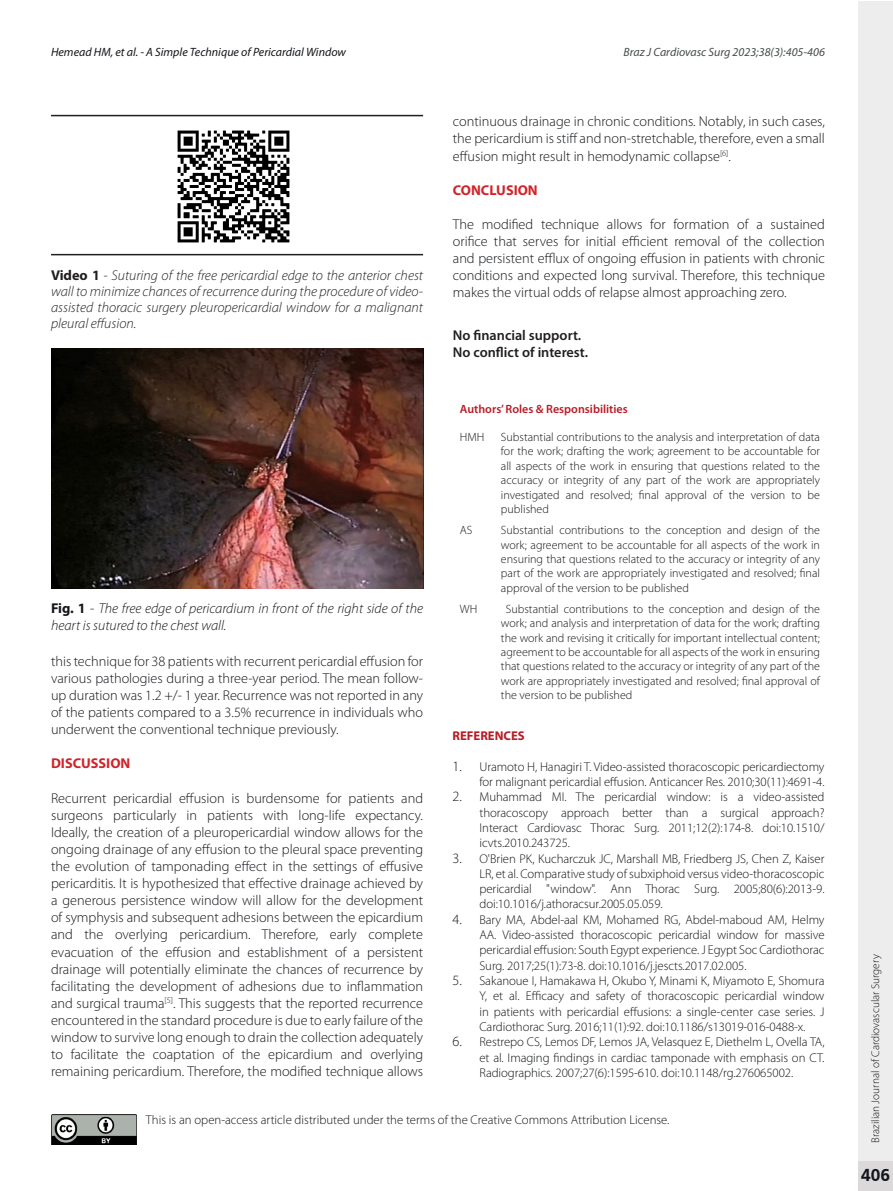
<style>
.page{position:relative;width:893px;height:1191px;background:#fff}
.page>*{position:absolute;margin:0;border:0;box-sizing:border-box;transform-origin:0 0}
.t1{font:700 18px "Frutiger";color:#13161a}
.Texto__s{font:300 14.25px/17.1px "Myriad Pro";color:#13161a;text-align:justify}
.t2{font:italic 300 14.25px/15.8px "Myriad Pro";color:#231f20;text-align:justify}
.Texto__s-2{font:italic 300 14.25px/17.1px "Myriad Pro";color:#13161a}
.Titulos_2{font:600 14.25px/17.1px "Myriad Pro";color:#231f20}
.Texto__s-3{font:700 14.25px "Myriad Pro";color:#d1232a}
.t3{font:300 12.75px/15.3px "Myriad Pro";letter-spacing:-.005em;color:#13161a;text-align:justify}
.Texto__s-4{font:700 12.75px "Myriad Pro";color:#b81c26}
.Autro{font:300 12px/14.4px "Myriad Pro";color:#13161a;text-align:justify}
.Texto__s-5{font:300 12px/14.4px "Myriad Pro";color:#13161a;text-align:justify}
.t4{font:italic 12px "Myriad Pro";color:#13161a}
.t5{font:italic 12px "Myriad Pro";color:#474b4c}
.t6{font:600 12px "Myriad Pro";color:#b81c26}
.t7{font:300 11.25px "Myriad Pro";color:#13161a}
.s1{font-weight:700;font-style:normal}
.s2{font-style:normal}
.s3{font-size:14.25px}
</style>
<div class="page">
<div style="left:858px;top:1px;width:35px;height:1189px;background:#ededed"></div>
<div style="left:858px;top:1161px;width:35px;height:30px;background:#dbd9da"></div>
<img style="left:177px;top:130px;width:113px;height:113px">
<hr style="left:51px;top:115px;width:372px;height:1px;background:#231f20">
<hr style="left:51px;top:254px;width:372px;height:1px;background:#231f20">
<img style="left:51px;top:1114px;width:85px;height:30px">
<img style="left:51px;top:349px;width:372px;height:239px">
<p class="t4" style="left:51px;top:44px;width:297px">Hemead HM, et al. - A Simple Technique of Pericardial Window</p>
<p class="t5" style="left:624px;top:44px;width:203px">Braz J Cardiovasc Surg 2023;38(3):405-406</p>
<p class="t2" style="left:51px;top:268px;width:374px"><span class="s1">Video 1</span> - Suturing of the free pericardial edge to the anterior chest wall to minimize chances of recurrence during the procedure of video&shy;assisted thoracic surgery pleuropericardial window for a malignant pleural effusion.</p>
<p class="Texto__s-2" style="left:51px;top:599px;width:374px"><span class="s1">Fig. 1</span> <span class="s2">-</span> The free edge of pericardium in front of the right side of the heart is sutured to the chest wall.</p>
<p class="Texto__s" style="left:51px;top:652px;width:374px">this technique for 38 patients with recurrent pericardial effusion for various pathologies during a three-year period. The mean follow&shy;up duration was 1.2 +/- 1 year. Recurrence was not reported in any of the patients compared to a 3.5% recurrence in individuals who underwent the conventional technique previously.</p>
<p class="Texto__s-3" style="left:51px;top:755px;width:81px">DISCUSSION</p>
<p class="Texto__s" style="left:51px;top:789px;width:374px">Recurrent pericardial effusion is burdensome for patients and surgeons particularly in patients with long-life expectancy.<br>Ideally, the creation of a pleuropericardial window allows for the ongoing drainage of any effusion to the pleural space preventing the evolution of tamponading effect in the settings of effusive pericarditis. It is hypothesized that effective drainage achieved by a generous persistence window will allow for the development of symphysis and subsequent adhesions between the epicardium and the overlying pericardium. Therefore, early complete evacuation of the effusion and establishment of a persistent drainage will potentially eliminate the chances of recurrence by facilitating the development of adhesions due to inflammation and surgical trauma<sup>[5]</sup>. This suggests that the reported recurrence encountered in the standard procedure is due to early failure of the window to survive long enough to drain the collection adequately to facilitate the coaptation of the epicardium and overlying remaining pericardium. Therefore, the modified technique allows</p>
<p class="Texto__s" style="left:453px;top:113px;width:374px">continuous drainage in chronic conditions. Notably, in such cases, the pericardium is stiff and non-stretchable, therefore, even a small effusion might result in hemodynamic collapse<sup>[6]</sup>.</p>
<p class="Texto__s-3" style="left:453px;top:182px;width:86px">CONCLUSION</p>
<p class="Texto__s" style="left:453px;top:215px;width:374px">The modified technique allows for formation of a sustained orifice that serves for initial efficient removal of the collection and persistent efflux of ongoing effusion in patients with chronic conditions and expected long survival. Therefore, this technique makes the virtual odds of relapse almost approaching zero.</p>
<p class="Titulos_2" style="left:453px;top:326px;width:137px">No financial support.<br>No conflict of interest.</p>
<p class="t6" style="left:460px;top:401px;width:169px">Authors’ Roles &amp; Responsibilities</p>
<p class="Autro" style="left:460px;top:430px;width:26px">HMH</p>
<p class="Texto__s-5" style="left:501px;top:430px;width:321px">Substantial contributions to the analysis and interpretation of data for the work; drafting the work; agreement to be accountable for all aspects of the work in ensuring that questions related to the accuracy or integrity of any part of the work are appropriately investigated and resolved; final approval of the version to be published</p>
<p class="Autro" style="left:460px;top:523px;width:14px">AS</p>
<p class="Autro" style="left:501px;top:523px;width:321px">Substantial contributions to the conception and design of the work; agreement to be accountable for all aspects of the work in ensuring that questions related to the accuracy or integrity of any part of the work are appropriately investigated and resolved; final approval of the version to be published</p>
<p class="Autro" style="left:460px;top:601px;width:19px">WH</p>
<p class="Autro" style="left:501px;top:601px;width:321px;text-indent:5px">Substantial contributions to the conception and design of the work; and analysis and interpretation of data for the work; drafting the work and revising it critically for important intellectual content; agreement to be accountable for all aspects of the work in ensuring that questions related to the accuracy or integrity of any part of the work are appropriately investigated and resolved; final approval of the version to be published</p>
<p class="Texto__s-4" style="left:452px;top:728px;width:74px">REFERENCES</p>
<p class="t3" style="left:452px;top:758px;width:374px;text-align:right"><span class="s3">1.</span> Uramoto H, Hanagiri T. Video-assisted thoracoscopic pericardiectomy for malignant pericardial effusion. Anticancer Res. 2010;30(11):4691-4.</p>
<p class="t3" style="left:479px;top:789px;width:347px;text-indent:-27px"><span class="s3">2.</span> Muhammad MI. The pericardial window: is a video-assisted thoracoscopy approach better than a surgical approach?<br>Interact Cardiovasc Thorac Surg. 2011;12(2):174-8. doi:10.1510/ icvts.2010.243725.</p>
<p class="t3" style="left:479px;top:850px;width:347px;text-indent:-27px"><span class="s3">3.</span> O'Brien PK, Kucharczuk JC, Marshall MB, Friedberg JS, Chen Z, Kaiser LR, et al. Comparative study of subxiphoid versus video-thoracoscopic pericardial "window". Ann Thorac Surg. 2005;80(6):2013-9. doi:10.1016/j.athoracsur.2005.05.059.</p>
<p class="t3" style="left:479px;top:911px;width:347px;text-indent:-27px"><span class="s3">4.</span> Bary MA, Abdel-aal KM, Mohamed RG, Abdel-maboud AM, Helmy AA. Video-assisted thoracoscopic pericardial window for massive pericardial effusion: South Egypt experience. J Egypt Soc Cardiothorac Surg. 2017;25(1):73-8. doi:10.1016/j.jescts.2017.02.005.</p>
<p class="t3" style="left:479px;top:973px;width:347px;text-indent:-27px"><span class="s3">5.</span> Sakanoue I, Hamakawa H, Okubo Y, Minami K, Miyamoto E, Shomura Y, et al. Efficacy and safety of thoracoscopic pericardial window in patients with pericardial effusions: a single-center case series. J Cardiothorac Surg. 2016;11(1):92. doi:10.1186/s13019-016-0488-x.</p>
<p class="t3" style="left:479px;top:1034px;width:347px;text-indent:-27px"><span class="s3">6.</span> Restrepo CS, Lemos DF, Lemos JA, Velasquez E, Diethelm L, Ovella TA, et al. Imaging findings in cardiac tamponade with emphasis on CT.<br>Radiographics. 2007;27(6):1595-610. doi:10.1148/rg.276065002.</p>
<p class="t3" style="left:146px;top:1112px;width:525px">This is an open-access article distributed under the terms of the Creative Commons Attribution License.</p>
<p class="t7" style="left:869px;top:1142px;width:190px;rotate:-90deg">Brazilian Journal of Cardiovascular Surgery</p>
<p class="t1" style="left:861px;top:1164px;width:30px">406</p>
</div>
